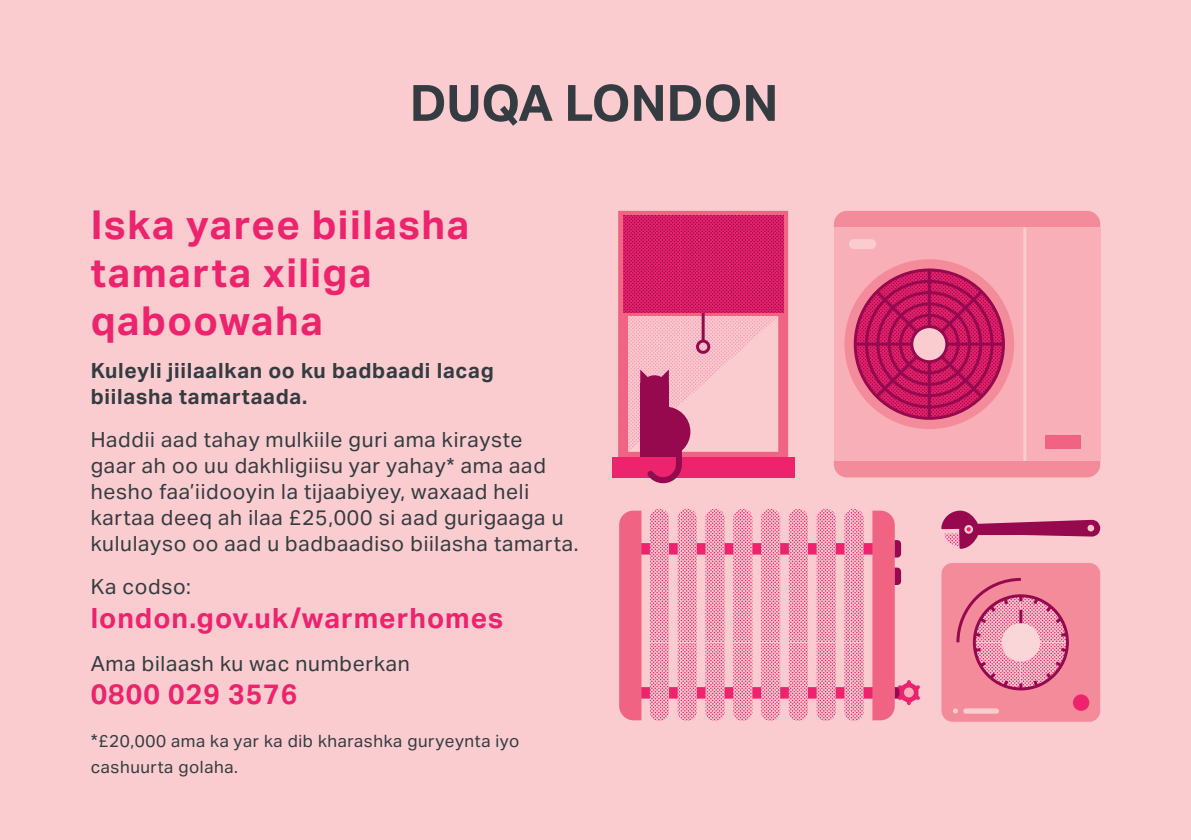
<style>
.page{position:relative;width:1191px;height:840px;background:#fff}
.page>*{position:absolute;margin:0;border:0;box-sizing:border-box;transform-origin:0 0}
.t1{font:700 50px "Aktiv Grotesk";color:#343c41}
.t2{font:700 40px/48px "Aktiv Grotesk";letter-spacing:.04em;color:#ed246d}
.Heading_1{font:700 28px "Aktiv Grotesk";letter-spacing:.035em;color:#ed246d}
.Copy{font:700 28px "Aktiv Grotesk";letter-spacing:.035em;color:#ed246d}
.Copy-2{font:21px/26px "Aktiv Grotesk";letter-spacing:.035em;color:#343c41}
.Copy-3{font:700 21px/26px "Aktiv Grotesk";letter-spacing:.035em;color:#343c41}
.Copy-4{font:17px/26px "Aktiv Grotesk";letter-spacing:.035em;color:#343c41}
.s1{font-size:18px}
</style>
<div class="page">
<div style="left:0;top:0;width:1191px;height:839px;background:#faccd0"></div>
<svg style="left:618px;top:211px;width:170px;height:245px;background:#ee6082"></svg>
<div style="left:612px;top:456px;width:182px;height:21px;background:#ed246d"></div>
<svg style="left:623px;top:312px;width:160px;height:4px"></svg>
<hr style="left:701px;top:288px;width:3px;height:53px;background:#96094f">
<svg style="left:623px;top:216px;width:160px;height:96px;background:#d21b63"></svg>
<svg style="left:628px;top:316px;width:150px;height:167px"></svg>
<div style="left:640px;top:375px;width:29px;height:28px;background:#96094f;border-radius:50%"></div>
<div style="left:640px;top:431px;width:36px;height:25px;background:#96094f"></div>
<svg style="left:635px;top:686px;width:246px;height:12px"></svg>
<svg style="left:635px;top:542px;width:252px;height:12px"></svg>
<div style="left:619px;top:510px;width:22px;height:210px;background:#f06383"></div>
<svg style="left:816px;top:508px;width:19px;height:212px"></svg>
<svg style="left:789px;top:508px;width:19px;height:212px"></svg>
<svg style="left:761px;top:508px;width:19px;height:212px"></svg>
<svg style="left:844px;top:508px;width:19px;height:212px"></svg>
<svg style="left:733px;top:508px;width:19px;height:212px"></svg>
<svg style="left:705px;top:508px;width:19px;height:212px"></svg>
<svg style="left:677px;top:508px;width:20px;height:212px"></svg>
<svg style="left:650px;top:508px;width:19px;height:212px"></svg>
<svg style="left:872px;top:510px;width:48px;height:210px"></svg>
<div style="left:904px;top:687px;width:10px;height:10px;background:#f8afb7;border-radius:50%"></div>
<div style="left:941px;top:562px;width:159px;height:159px;background:#f48b9b;border-radius:11px"></div>
<svg style="left:974px;top:595px;width:93px;height:93px"></svg>
<div style="left:1001px;top:623px;width:39px;height:38px;background:#fbd6d8;border-radius:50%"></div>
<svg style="left:1031px;top:645px;width:38px;height:44px"></svg>
<svg style="left:956px;top:577px;width:68px;height:112px"></svg>
<svg style="left:1031px;top:595px;width:38px;height:43px"></svg>
<div style="left:1072px;top:694px;width:17px;height:16px;background:#ed246d;border-radius:50%"></div>
<svg style="left:953px;top:708px;width:5px;height:5px"></svg>
<div style="left:963px;top:708px;width:36px;height:5px;background:#faccd0;border-radius:2px"></div>
<div style="left:834px;top:211px;width:266px;height:16px;background:#f48b9b"></div>
<svg style="left:834px;top:460px;width:266px;height:17px;background:#f48e9d"></svg>
<div style="left:834px;top:227px;width:266px;height:233px;background:#f8afb7"></div>
<div style="left:844px;top:259px;width:170px;height:170px;background:#f48b9b;border-radius:50%"></div>
<svg style="left:855px;top:270px;width:148px;height:148px;background:#c81860"></svg>
<hr style="left:1023px;top:227px;width:3px;height:233px;background:#faccd0">
<hr style="left:927px;top:270px;width:3px;height:56px;background:#96094f">
<hr style="left:927px;top:361px;width:3px;height:57px;background:#96094f">
<hr style="left:947px;top:342px;width:56px;height:3px;background:#96094f">
<hr style="left:855px;top:342px;width:56px;height:3px;background:#96094f">
<svg style="left:937px;top:287px;width:49px;height:49px;background:#c1175e"></svg>
<svg style="left:872px;top:352px;width:49px;height:48px;background:#c1175e"></svg>
<svg style="left:937px;top:352px;width:49px;height:48px;background:#c1165d"></svg>
<svg style="left:872px;top:287px;width:49px;height:49px;background:#c1175e"></svg>
<div style="left:911px;top:326px;width:36px;height:35px;background:#faccd0;border-radius:50%"></div>
<div style="left:853px;top:268px;width:152px;height:151px;border:3px solid #96094f;border-radius:50%"></div>
<div style="left:865px;top:280px;width:128px;height:128px;border:3px solid #96094f;border-radius:50%"></div>
<div style="left:876px;top:291px;width:106px;height:106px;border:3px solid #96094f;border-radius:50%"></div>
<div style="left:887px;top:302px;width:84px;height:83px;border:3px solid #96094f;border-radius:50%"></div>
<div style="left:899px;top:313px;width:60px;height:61px;border:3px solid #96094f;border-radius:50%"></div>
<div style="left:910px;top:325px;width:38px;height:38px;border:3px solid #96094f;border-radius:50%"></div>
<div style="left:1044px;top:435px;width:36px;height:13px;background:#f06383"></div>
<div style="left:849px;top:239px;width:27px;height:10px;background:#faccd0;border-radius:5px"></div>
<svg style="left:941px;top:510px;width:159px;height:38px"></svg>
<div style="left:1087px;top:524px;width:7px;height:7px;background:#f9c2c7;border-radius:50%"></div>
<p class="t1" style="left:410px;top:74px;width:370px">DUQA LONDON</p>
<p class="t2" style="left:91px;top:201px;width:380px">Iska yaree biilasha tamarta xiliga qaboowaha</p>
<p class="Copy-3" style="left:91px;top:357px;width:404px">Kuleyli jiilaalkan oo ku badbaadi lacag biilasha tamartaada.</p>
<p class="Copy-2" style="left:91px;top:426px;width:489px">Haddii aad tahay mulkiile guri ama kirayste<br>gaar ah oo uu dakhligiisu yar yahay* ama aad hesho faa’iidooyin la tijaabiyey, waxaad heli kartaa deeq ah ilaa £25,000 si aad gurigaaga u kululayso oo aad u badbaadiso biilasha tamarta.</p>
<p class="Copy-2" style="left:91px;top:573px;width:102px">Ka codso:</p>
<p class="Heading_1" style="left:91px;top:601px;width:414px">london.gov.uk/warmerhomes</p>
<p class="Copy-2" style="left:91px;top:650px;width:320px">Ama bilaash ku wac numberkan</p>
<p class="Copy" style="left:91px;top:677px;width:208px">0800 029 3576</p>
<p class="Copy-4" style="left:91px;top:727px;width:430px"><span class="s1">*</span>£20,000 ama ka yar ka dib kharashka guryeynta iyo cashuurta golaha.</p>
</div>
